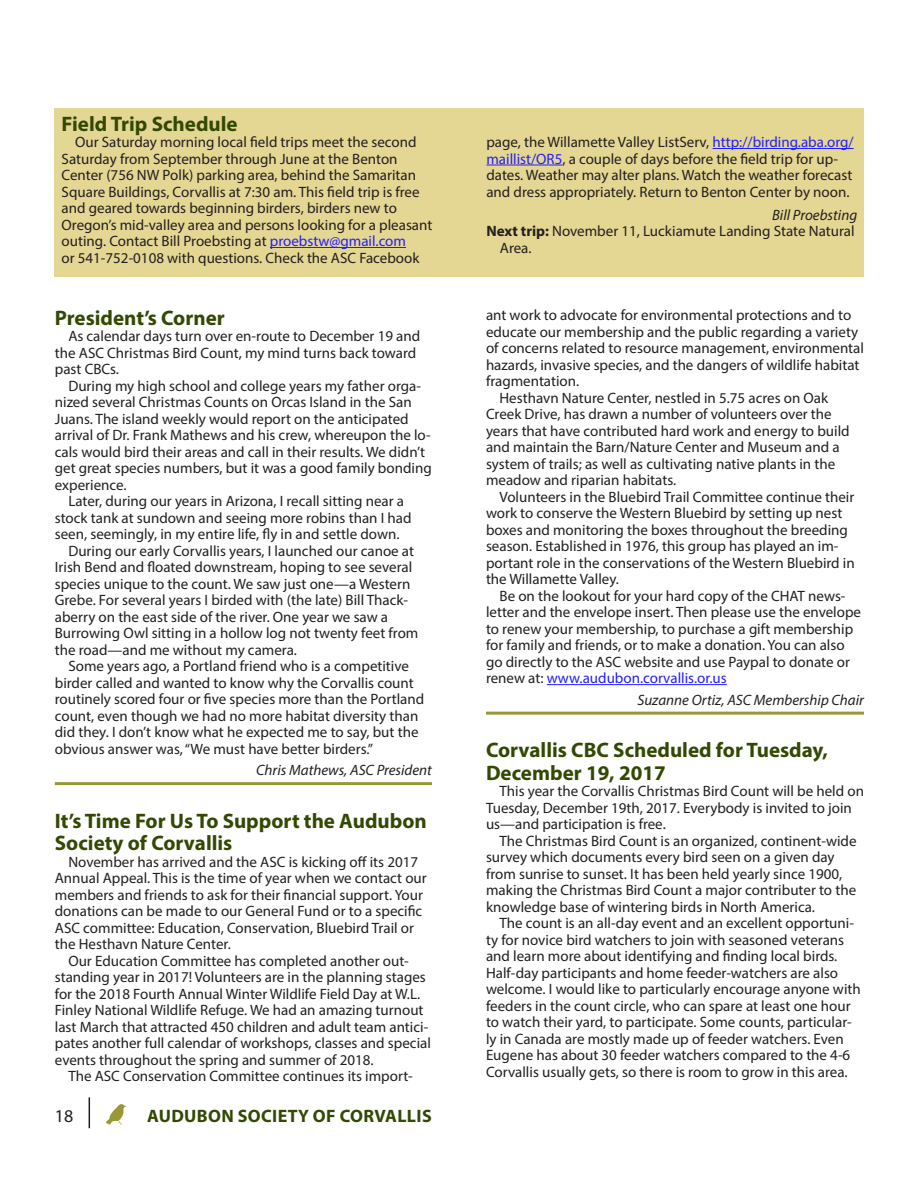
<style>
.page{position:relative;width:918px;height:1188px;background:#fff}
.page>*{position:absolute;margin:0;border:0;box-sizing:border-box;transform-origin:0 0}
.t1{font:700 21px/22.5px "Myriad Pro";color:#334903}
.t2{font:700 18px "Myriad Pro";letter-spacing:.02em;color:#334903}
.t3{font:18px "Myriad Pro";color:#231f20}
.Body_Copy{font:15px/16.5px "Myriad Pro";color:#231f20}
.byline{font:italic 15px "Myriad Pro";color:#231f20}
.bullet_or_hanging_in{font:15px/16.5px "Myriad Pro";color:#231f20}
.s1{color:#231fff}
.s2{font-weight:700}
</style>
<div class="page">
<hr style="left:89px;top:1097px;width:1px;height:31px;background:#231f20">
<svg style="left:106px;top:1104px;width:20px;height:21px"></svg>
<div style="left:55px;top:108px;width:809px;height:168px;background:#e4d693"></div>
<hr style="left:270px;top:247px;width:136px;height:1px;background:#231fff">
<hr style="left:713px;top:148px;width:141px;height:1px;background:#231fff">
<hr style="left:486px;top:165px;width:76px;height:1px;background:#231fff">
<hr style="left:55px;top:782px;width:377px;height:3px;background:#989835">
<hr style="left:547px;top:684px;width:180px;height:1px;background:#231fff">
<hr style="left:486px;top:712px;width:378px;height:3px;background:#989835">
<p class="t1" style="left:62px;top:111px;width:178px">Field Trip Schedule</p>
<p class="Body_Copy" style="left:62px;top:133px;width:372px;text-indent:14px">Our Saturday morning local field trips meet the second Saturday from September through June at the Benton Center (756 NW Polk) parking area, behind the Samaritan Square Buildings, Corvallis at 7:30 am. This field trip is free and geared towards beginning birders, birders new to Oregon’s mid-valley area and persons looking for a pleasant outing. Contact Bill Proebsting at <span class="s1">proebstw@gmail.com<br></span>or 541-752-0108 with questions. Check the ASC Facebook</p>
<p class="Body_Copy" style="left:486px;top:133px;width:369px">page, the Willamette Valley ListServ, <span class="s1">http://birding.aba.org/ maillist/OR5</span>, a couple of days before the field trip for up&shy;dates. Weather may alter plans. Watch the weather forecast and dress appropriately. Return to Benton Center by noon.</p>
<p class="byline" style="left:772px;top:205px;width:87px">Bill Proebsting</p>
<p class="bullet_or_hanging_in" style="left:500px;top:223px;width:356px;text-indent:-14px"><span class="s2">Next trip:</span> November 11, Luckiamute Landing State Natural<br>Area.</p>
<p class="t1" style="left:55px;top:306px;width:171px">President’s Corner</p>
<p class="Body_Copy" style="left:55px;top:328px;width:367px;text-indent:14px">As calendar days turn over en-route to December 19 and the ASC Christmas Bird Count, my mind turns back toward past CBCs.</p>
<p class="Body_Copy" style="left:55px;top:377px;width:378px;text-indent:14px">During my high school and college years my father orga&shy;nized several Christmas Counts on Orcas Island in the San Juans. The island weekly would report on the anticipated arrival of Dr. Frank Mathews and his crew, whereupon the lo&shy;cals would bird their areas and call in their results. We didn’t get great species numbers, but it was a good family bonding experience.</p>
<p class="Body_Copy" style="left:55px;top:493px;width:358px;text-indent:14px">Later, during our years in Arizona, I recall sitting near a stock tank at sundown and seeing more robins than I had seen, seemingly, in my entire life, fly in and settle down.</p>
<p class="Body_Copy" style="left:55px;top:542px;width:365px;text-indent:14px">During our early Corvallis years, I launched our canoe at Irish Bend and floated downstream, hoping to see several species unique to the count. We saw just one—a Western Grebe. For several years I birded with (the late) Bill Thack&shy;aberry on the east side of the river. One year we saw a Burrowing Owl sitting in a hollow log not twenty feet from the road—and me without my camera.</p>
<p class="Body_Copy" style="left:55px;top:658px;width:371px;text-indent:14px">Some years ago, a Portland friend who is a competitive birder called and wanted to know why the Corvallis count routinely scored four or five species more than the Portland count, even though we had no more habitat diversity than did they. I don’t know what he expected me to say, but the obvious answer was, “We must have better birders.”</p>
<p class="byline" style="left:256px;top:761px;width:177px">Chris Mathews, ASC President</p>
<p class="t1" style="left:55px;top:809px;width:373px">It’s Time For Us To Support the Audubon<br>Society of Corvallis</p>
<p class="Body_Copy" style="left:55px;top:853px;width:373px;text-indent:14px">November has arrived and the ASC is kicking off its 2017<br>Annual Appeal. This is the time of year when we contact our members and friends to ask for their financial support. Your donations can be made to our General Fund or to a specific ASC committee: Education, Conservation, Bluebird Trail or the Hesthavn Nature Center.</p>
<p class="Body_Copy" style="left:55px;top:952px;width:378px;text-indent:14px">Our Education Committee has completed another out&shy;standing year in 2017! Volunteers are in the planning stages for the 2018 Fourth Annual Winter Wildlife Field Day at W.L.<br>Finley National Wildlife Refuge. We had an amazing turnout last March that attracted 450 children and adult team antici&shy;pates another full calendar of workshops, classes and special events throughout the spring and summer of 2018.</p>
<p class="Body_Copy" style="left:68px;top:1068px;width:346px">The ASC Conservation Committee continues its import-</p>
<p class="t3" style="left:55px;top:1105px;width:20px">18</p>
<p class="t2" style="left:147px;top:1105px;width:286px">AUDUBON SOCIETY OF CORVALLIS</p>
<p class="Body_Copy" style="left:486px;top:307px;width:380px">ant work to advocate for environmental protections and to educate our membership and the public regarding a variety of concerns related to resource management, environmental hazards, invasive species, and the dangers of wildlife habitat fragmentation.</p>
<p class="Body_Copy" style="left:486px;top:389px;width:365px;text-indent:14px">Hesthavn Nature Center, nestled in 5.75 acres on Oak Creek Drive, has drawn a number of volunteers over the years that have contributed hard work and energy to build and maintain the Barn/Nature Center and Museum and a system of trails; as well as cultivating native plants in the meadow and riparian habitats.</p>
<p class="Body_Copy" style="left:486px;top:488px;width:370px;text-indent:14px">Volunteers in the Bluebird Trail Committee continue their work to conserve the Western Bluebird by setting up nest boxes and monitoring the boxes throughout the breeding season. Established in 1976, this group has played an im&shy;portant role in the conservations of the Western Bluebird in the Willamette Valley.</p>
<p class="Body_Copy" style="left:486px;top:587px;width:377px;text-indent:14px">Be on the lookout for your hard copy of the CHAT news&shy;letter and the envelope insert. Then please use the envelope to renew your membership, to purchase a gift membership for family and friends, or to make a donation. You can also go directly to the ASC website and use Paypal to donate or renew at: <span class="s1">www.audubon.corvallis.or.us</span></p>
<p class="byline" style="left:637px;top:691px;width:228px">Suzanne Ortiz, ASC Membership Chair</p>
<p class="t1" style="left:486px;top:738px;width:344px">Corvallis CBC Scheduled for Tuesday,<br>December 19, 2017</p>
<p class="Body_Copy" style="left:486px;top:783px;width:380px;text-indent:14px">This year the Corvallis Christmas Bird Count will be held on<br>Tuesday, December 19th, 2017. Everybody is invited to join us—and participation is free.</p>
<p class="Body_Copy" style="left:486px;top:832px;width:372px;text-indent:14px">The Christmas Bird Count is an organized, continent-wide survey which documents every bird seen on a given day from sunrise to sunset. It has been held yearly since 1900, making the Christmas Bird Count a major contributer to the knowledge base of wintering birds in North America.</p>
<p class="Body_Copy" style="left:486px;top:915px;width:376px;text-indent:14px">The count is an all-day event and an excellent opportuni&shy;ty for novice bird watchers to join with seasoned veterans and learn more about identifying and finding local birds.<br>Half-day participants and home feeder-watchers are also welcome. I would like to particularly encourage anyone with feeders in the count circle, who can spare at least one hour to watch their yard, to participate. Some counts, particular&shy;ly in Canada are mostly made up of feeder watchers. Even Eugene has about 30 feeder watchers compared to the 4-6<br>Corvallis usually gets, so there is room to grow in this area.</p>
</div>
